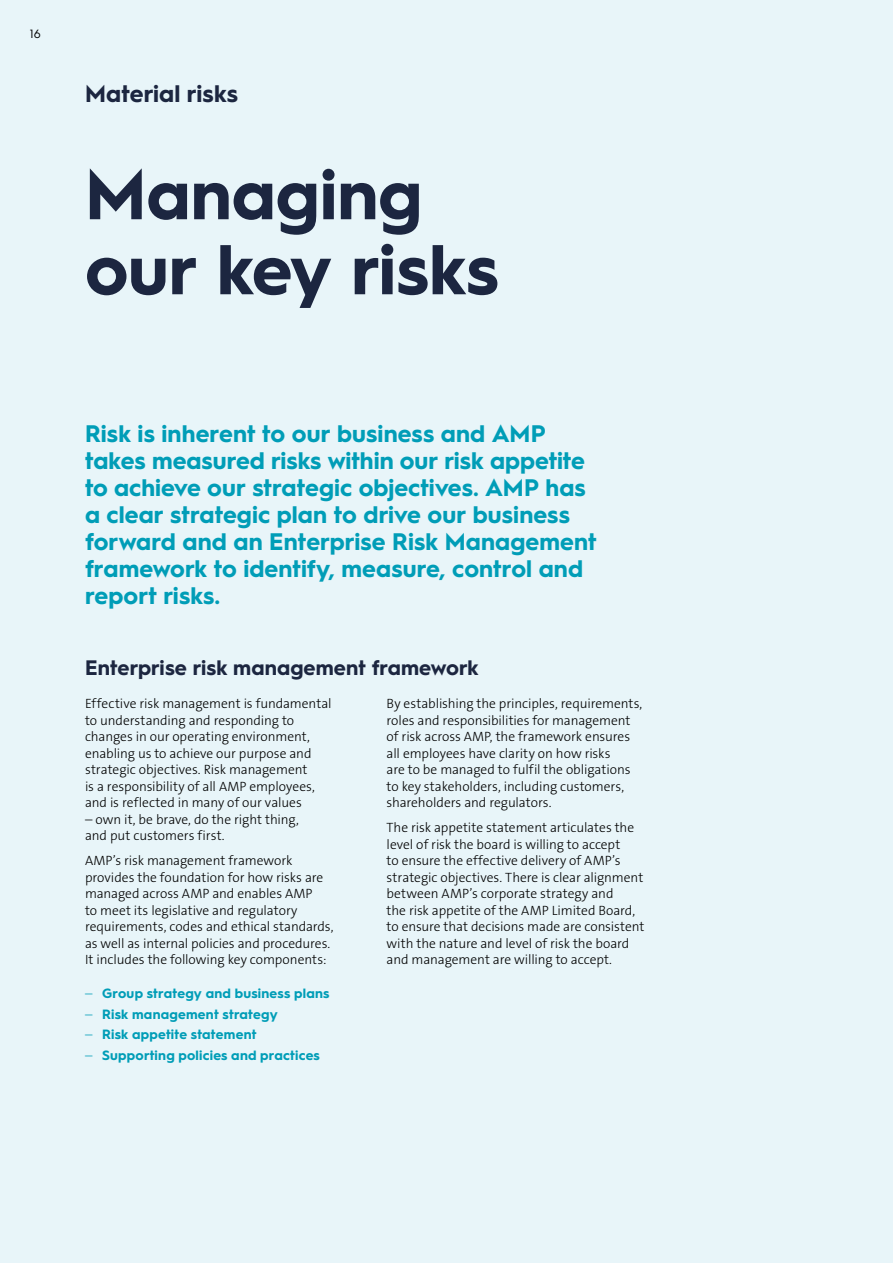
<style>
.page{position:relative;width:893px;height:1263px;background:#e8f5f9}
.page>*{position:absolute;margin:0;border:0;box-sizing:border-box;transform-origin:0 0}
.t1{font:700 70.5px/75px "Hurme Geometric Sans 1";color:#1c2640}
.t2{font:700 24px/27px "Hurme Geometric Sans 1";letter-spacing:.005em;color:#009db7}
.t3{font:700 24px "Hurme Geometric Sans 1";letter-spacing:.005em;color:#1c2640}
.t4{font:700 21px "Hurme Geometric Sans 1";letter-spacing:.005em;color:#1c2640}
.t5{font:300 13.5px/16.5px "The Sans B W3";letter-spacing:-.005em;color:#000}
.t6{font:700 13.5px "Hurme Geometric Sans 1";letter-spacing:.015em;color:#009db7}
.t7{font:12px "Hurme Geometric Sans 1";color:#000}
.s1{font-family:"The Sans B W3";font-weight:300}
</style>
<div class="page">
<p class="t7" style="left:30px;top:26px;width:13px">16</p>
<h2 class="t3" style="left:85px;top:77px;width:154px">Material risks</h2>
<h1 class="t1" style="left:85px;top:153px;width:415px">Managing our key risks</h1>
<p class="t2" style="left:85px;top:419px;width:513px">Risk is inherent to our business and AMP takes measured risks within our risk appetite to achieve our strategic objectives. AMP has a clear strategic plan to drive our business forward and an Enterprise Risk Management framework to identify, measure, control and report risks.</p>
<h3 class="t4" style="left:85px;top:653px;width:395px">Enterprise risk management framework</h3>
<p class="t5" style="left:85px;top:696px;width:248px">Effective risk management is fundamental to understanding and responding to changes in our operating environment, enabling us to achieve our purpose and strategic objectives. Risk management<br>is a responsibility of all AMP employees, and is reflected in many of our values</p>
<p class="t5" style="left:85px;top:811px;width:215px">– own it, be brave, do the right thing, and put customers first.</p>
<p class="t5" style="left:85px;top:853px;width:250px">AMP’s risk management framework provides the foundation for how risks are managed across AMP and enables AMP<br>to meet its legislative and regulatory requirements, codes and ethical standards, as well as internal policies and procedures.<br>It includes the following key components:</p>
<p class="t6" style="left:85px;top:984px;width:246px"><span class="s1">–</span> Group strategy and business plans</p>
<p class="t6" style="left:85px;top:1004px;width:194px"><span class="s1">–</span> Risk management strategy</p>
<p class="t6" style="left:85px;top:1025px;width:173px"><span class="s1">–</span> Risk appetite statement</p>
<p class="t6" style="left:85px;top:1046px;width:236px"><span class="s1">–</span> Supporting policies and practices</p>
<p class="t5" style="left:387px;top:696px;width:257px">By establishing the principles, requirements, roles and responsibilities for management of risk across AMP, the framework ensures all employees have clarity on how risks<br>are to be managed to fulfil the obligations to key stakeholders, including customers, shareholders and regulators.</p>
<p class="t5" style="left:387px;top:820px;width:259px">The risk appetite statement articulates the level of risk the board is willing to accept<br>to ensure the effective delivery of AMP’s strategic objectives. There is clear alignment between AMP’s corporate strategy and<br>the risk appetite of the AMP Limited Board, to ensure that decisions made are consistent with the nature and level of risk the board and management are willing to accept.</p>
</div>
